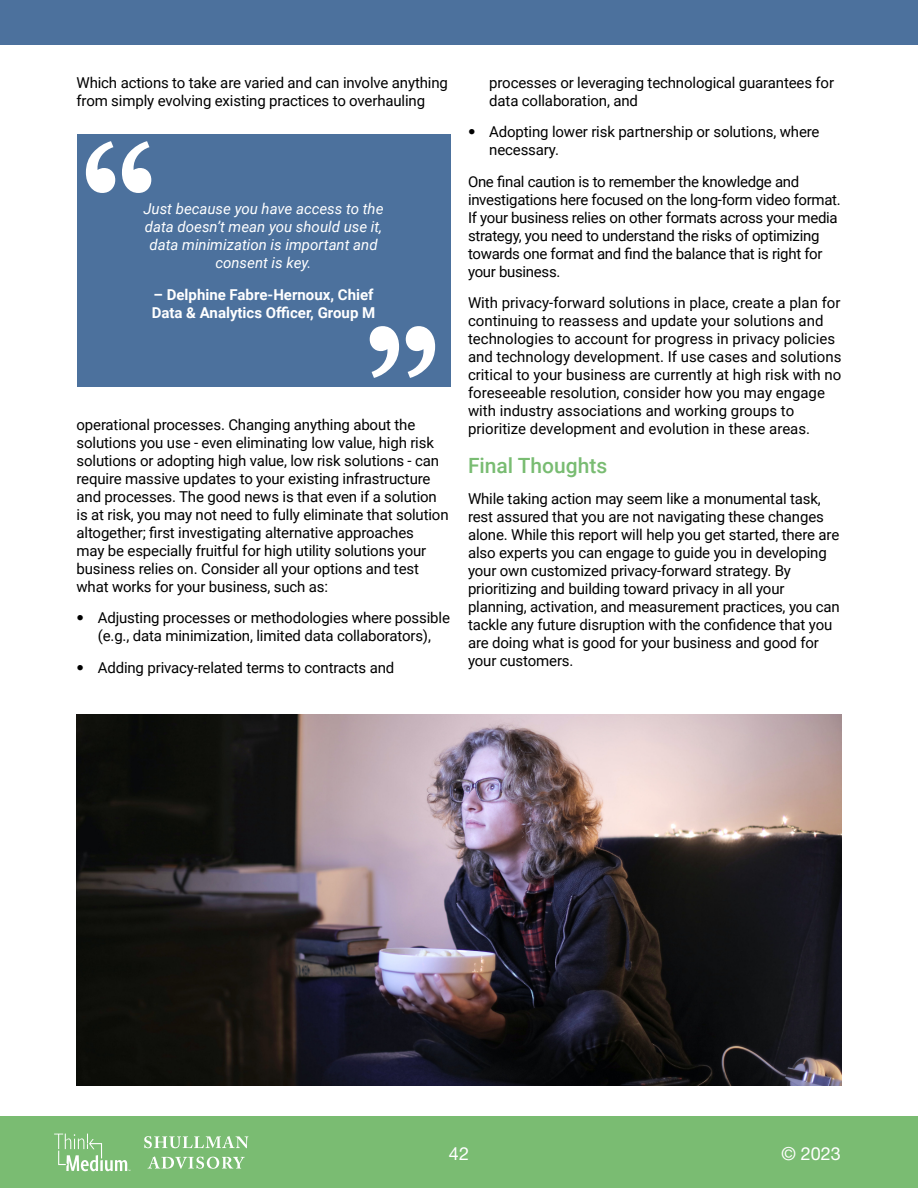
<style>
.page{position:relative;width:918px;height:1188px;background:#fff}
.page>*{position:absolute;margin:0;border:0;box-sizing:border-box;transform-origin:0 0}
.t1{font:500 21px "Roboto";color:#79bc72}
.t2{font:18px "Helvetica Neue LT 55 Rm";color:#fff}
.t3{font:15px/18px "Roboto";letter-spacing:-.01em;color:#000}
.t4{font:italic 15px/18px "Roboto";color:#fff;text-align:center}
.t5{font:700 15px/18px "Roboto";color:#fff}
.s1{font-family:"Helvetica Neue";font-weight:800}
</style>
<div class="page">
<div style="left:1px;top:0;width:917px;height:45px;background:#4c719d"></div>
<div style="left:0;top:1117px;width:918px;height:71px;background:#7abc72"></div>
<img style="left:144px;top:1136px;width:104px;height:12px">
<svg style="left:54px;top:1133px;width:77px;height:38px"></svg>
<div style="left:77px;top:135px;width:373px;height:252px;background:#4c719d"></div>
<svg style="left:86px;top:141px;width:65px;height:52px"></svg>
<svg style="left:370px;top:326px;width:65px;height:52px"></svg>
<img style="left:77px;top:715px;width:764px;height:370px">
<p class="t3" style="left:77px;top:73px;width:373px">Which actions to take are varied and can involve anything from simply evolving existing practices to overhauling</p>
<p class="t4" style="left:144px;top:199px;width:241px">Just because you have access to the data doesn’t mean you should use it, data minimization is important and consent is key.</p>
<p class="t5" style="left:152px;top:285px;width:225px">– Delphine Fabre-Hernoux, Chief<br>Data &amp; Analytics Officer, Group M</p>
<p class="t3" style="left:77px;top:415px;width:374px">operational processes. Changing anything about the solutions you use - even eliminating low value, high risk solutions or adopting high value, low risk solutions - can require massive updates to your existing infrastructure and processes. The good news is that even if a solution is at risk, you may not need to fully eliminate that solution altogether; first investigating alternative approaches<br>may be especially fruitful for high utility solutions your business relies on. Consider all your options and test what works for your business, such as:</p>
<p class="t3" style="left:77px;top:608px;width:375px;text-align:center"><span class="s1">•</span> Adjusting processes or methodologies where possible (e.g., data minimization, limited data collaborators),</p>
<p class="t3" style="left:77px;top:658px;width:319px"><span class="s1">•</span> Adding privacy-related terms to contracts and</p>
<p class="t3" style="left:489px;top:73px;width:346px">processes or leveraging technological guarantees for data collaboration, and</p>
<p class="t3" style="left:489px;top:122px;width:332px;text-indent:-21px"><span class="s1">•</span> Adopting lower risk partnership or solutions, where necessary.</p>
<p class="t3" style="left:468px;top:172px;width:374px">One final caution is to remember the knowledge and investigations here focused on the long-form video format.<br>If your business relies on other formats across your media strategy, you need to understand the risks of optimizing towards one format and find the balance that is right for your business.</p>
<p class="t3" style="left:468px;top:293px;width:375px">With privacy-forward solutions in place, create a plan for continuing to reassess and update your solutions and technologies to account for progress in privacy policies and technology development. If use cases and solutions critical to your business are currently at high risk with no foreseeable resolution, consider how you may engage with industry associations and working groups to prioritize development and evolution in these areas.</p>
<h1 class="t1" style="left:468px;top:451px;width:141px">Final Thoughts</h1>
<p class="t3" style="left:468px;top:490px;width:373px">While taking action may seem like a monumental task, rest assured that you are not navigating these changes alone. While this report will help you get started, there are also experts you can engage to guide you in developing your own customized privacy-forward strategy. By prioritizing and building toward privacy in all your planning, activation, and measurement practices, you can tackle any future disruption with the confidence that you are doing what is good for your business and good for your customers.</p>
<p class="t2" style="left:449px;top:1142px;width:22px">42</p>
<p class="t2" style="left:782px;top:1142px;width:61px">© 2023</p>
</div>
